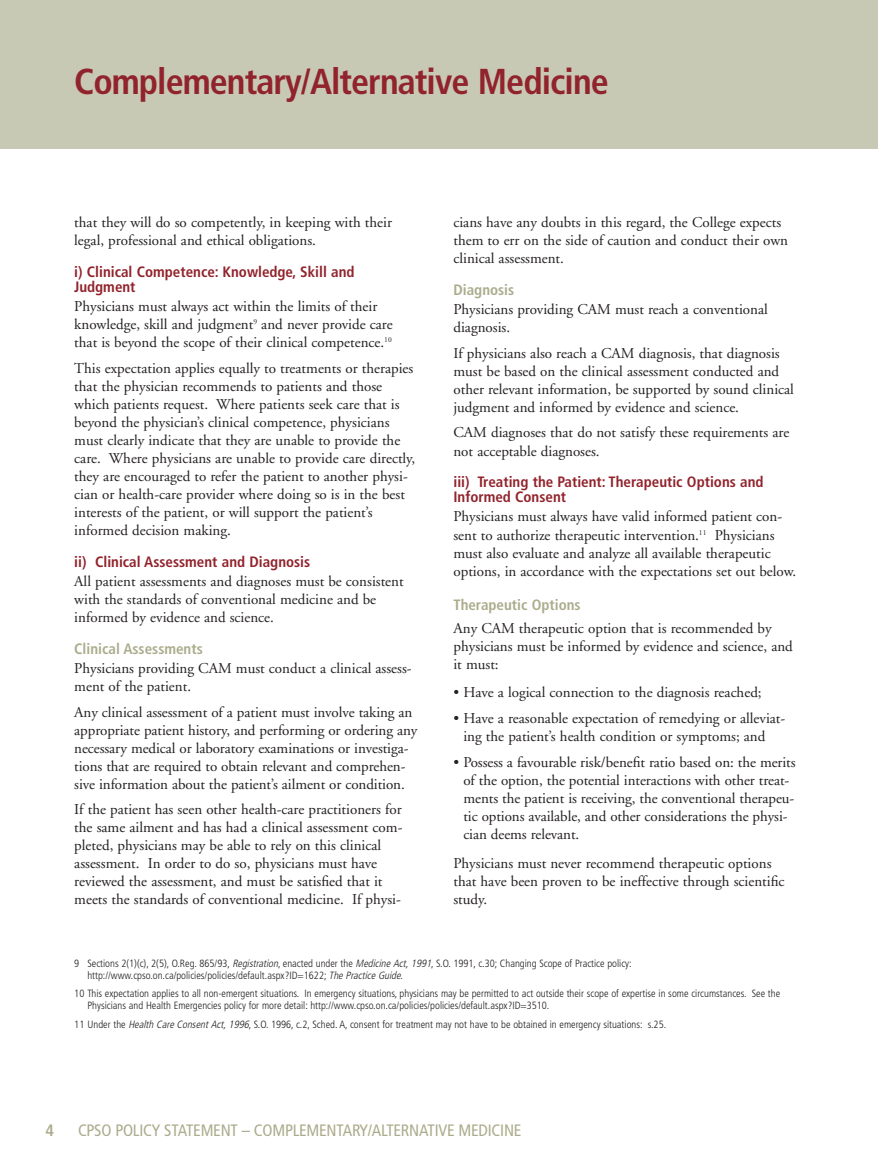
<style>
.page{position:relative;width:878px;height:1175px;background:#fff}
.page>*{position:absolute;margin:0;border:0;box-sizing:border-box;transform-origin:0 0}
.t1{font:700 condensed 36px "Frutiger";letter-spacing:-.025em;color:#91232c}
.t2{font:condensed 16.5px "Frutiger";letter-spacing:-.015em;color:#acac8d}
.t3{font:700 condensed 16.5px "Frutiger";color:#acac8d}
.t4{font:15px/18px "Adobe Garamond";color:#231f20}
.t5{font:700 condensed 15px/15px "Frutiger";color:#91232c}
.t6{font:700 condensed 15px "Frutiger";color:#acac8d}
.t7{font:300 condensed 10.5px/12px "Frutiger";color:#231f20}
.s1{font-style:italic}
</style>
<div class="page">
<div style="left:0;top:0;width:878px;height:148px;background:#c8c9b5"></div>
<h1 class="t1" style="left:74px;top:67px;width:536px">Complementary/Alternative Medicine</h1>
<p class="t4" style="left:74px;top:214px;width:319px">that they will do so competently, in keeping with their legal, professional and ethical obligations.</p>
<p class="t5" style="left:74px;top:265px;width:282px">i) Clinical Competence: Knowledge, Skill and<br>Judgment</p>
<p class="t4" style="left:74px;top:298px;width:320px">Physicians must always act within the limits of their knowledge, skill and judgment<sup>9</sup> and never provide care that is beyond the scope of their clinical competence.<sup>10</sup></p>
<p class="t4" style="left:74px;top:360px;width:342px">This expectation applies equally to treatments or therapies that the physician recommends to patients and those which patients request. Where patients seek care that is beyond the physician’s clinical competence, physicians must clearly indicate that they are unable to provide the care. Where physicians are unable to provide care directly, they are encouraged to refer the patient to another physi&shy;cian or health-care provider where doing so is in the best interests of the patient, or will support the patient’s informed decision making.</p>
<p class="t5" style="left:74px;top:555px;width:237px">ii) Clinical Assessment and Diagnosis</p>
<p class="t4" style="left:74px;top:573px;width:331px">All patient assessments and diagnoses must be consistent with the standards of conventional medicine and be informed by evidence and science.</p>
<p class="t6" style="left:74px;top:642px;width:130px">Clinical Assessments</p>
<p class="t4" style="left:74px;top:660px;width:339px">Physicians providing CAM must conduct a clinical assess&shy;ment of the patient.</p>
<p class="t4" style="left:74px;top:704px;width:344px">Any clinical assessment of a patient must involve taking an appropriate patient history, and performing or ordering any necessary medical or laboratory examinations or investiga&shy;tions that are required to obtain relevant and comprehen&shy;sive information about the patient’s ailment or condition.</p>
<p class="t4" style="left:74px;top:802px;width:330px">If the patient has seen other health-care practitioners for the same ailment and has had a clinical assessment com&shy;pleted, physicians may be able to rely on this clinical assessment. In order to do so, physicians must have reviewed the assessment, and must be satisfied that it meets the standards of conventional medicine. If physi-</p>
<p class="t4" style="left:453px;top:214px;width:336px">cians have any doubts in this regard, the College expects them to err on the side of caution and conduct their own clinical assessment.</p>
<p class="t6" style="left:453px;top:283px;width:62px">Diagnosis</p>
<p class="t4" style="left:453px;top:301px;width:316px">Physicians providing CAM must reach a conventional diagnosis.</p>
<p class="t4" style="left:453px;top:345px;width:342px">If physicians also reach a CAM diagnosis, that diagnosis must be based on the clinical assessment conducted and other relevant information, be supported by sound clinical judgment and informed by evidence and science.</p>
<p class="t4" style="left:453px;top:425px;width:337px">CAM diagnoses that do not satisfy these requirements are not acceptable diagnoses.</p>
<p class="t5" style="left:453px;top:476px;width:311px">iii) Treating the Patient: Therapeutic Options and<br>Informed Consent</p>
<p class="t4" style="left:453px;top:509px;width:344px">Physicians must always have valid informed patient con&shy;sent to authorize therapeutic intervention.<sup>11</sup> Physicians must also evaluate and analyze all available therapeutic options, in accordance with the expectations set out below.</p>
<p class="t6" style="left:453px;top:599px;width:129px">Therapeutic Options</p>
<p class="t4" style="left:453px;top:620px;width:341px">Any CAM therapeutic option that is recommended by physicians must be informed by evidence and science, and it must:</p>
<p class="t4" style="left:453px;top:685px;width:310px">• Have a logical connection to the diagnosis reached;</p>
<p class="t4" style="left:463px;top:710px;width:323px;text-indent:-10px">• Have a reasonable expectation of remedying or alleviat&shy;ing the patient’s health condition or symptoms; and</p>
<p class="t4" style="left:463px;top:754px;width:334px;text-indent:-10px">• Possess a favourable risk/benefit ratio based on: the merits of the option, the potential interactions with other treat&shy;ments the patient is receiving, the conventional therapeu&shy;tic options available, and other considerations the physi&shy;cian deems relevant.</p>
<p class="t4" style="left:453px;top:855px;width:332px">Physicians must never recommend therapeutic options that have been proven to be ineffective through scientific study.</p>
<p class="t7" style="left:87px;top:958px;width:546px;text-indent:-13px">9 Sections 2(1)(c), 2(5), O.Reg. 865/93, <span class="s1">Registration</span>, enacted under the <span class="s1">MedicineAct,1991</span>, S.O. 1991, c.30; Changing Scope of Practice policy: http://www.cpso.on.ca/policies/policies/default.aspx?ID=1622; <span class="s1">ThePracticeGuide</span>.</p>
<p class="t7" style="left:87px;top:988px;width:694px;text-indent:-13px">10 This expectation applies to all non-emergent situations. In emergency situations, physicians may be permitted to act outside their scope of expertise in some circumstances. See the<br>Physicians and Health Emergencies policy for more detail: http://www.cpso.on.ca/policies/policies/default.aspx?ID=3510.</p>
<p class="t7" style="left:74px;top:1019px;width:593px">11 Under the <span class="s1">HealthCareConsentAct,1996</span>, S.O. 1996, c.2, Sched. A, consent for treatment may not have to be obtained in emergency situations: s.25.</p>
<p class="t3" style="left:45px;top:1124px;width:10px">4</p>
<p class="t2" style="left:78px;top:1124px;width:445px">CPSO POLICY STATEMENT – COMPLEMENTARY/ALTERNATIVE MEDICINE</p>
</div>
